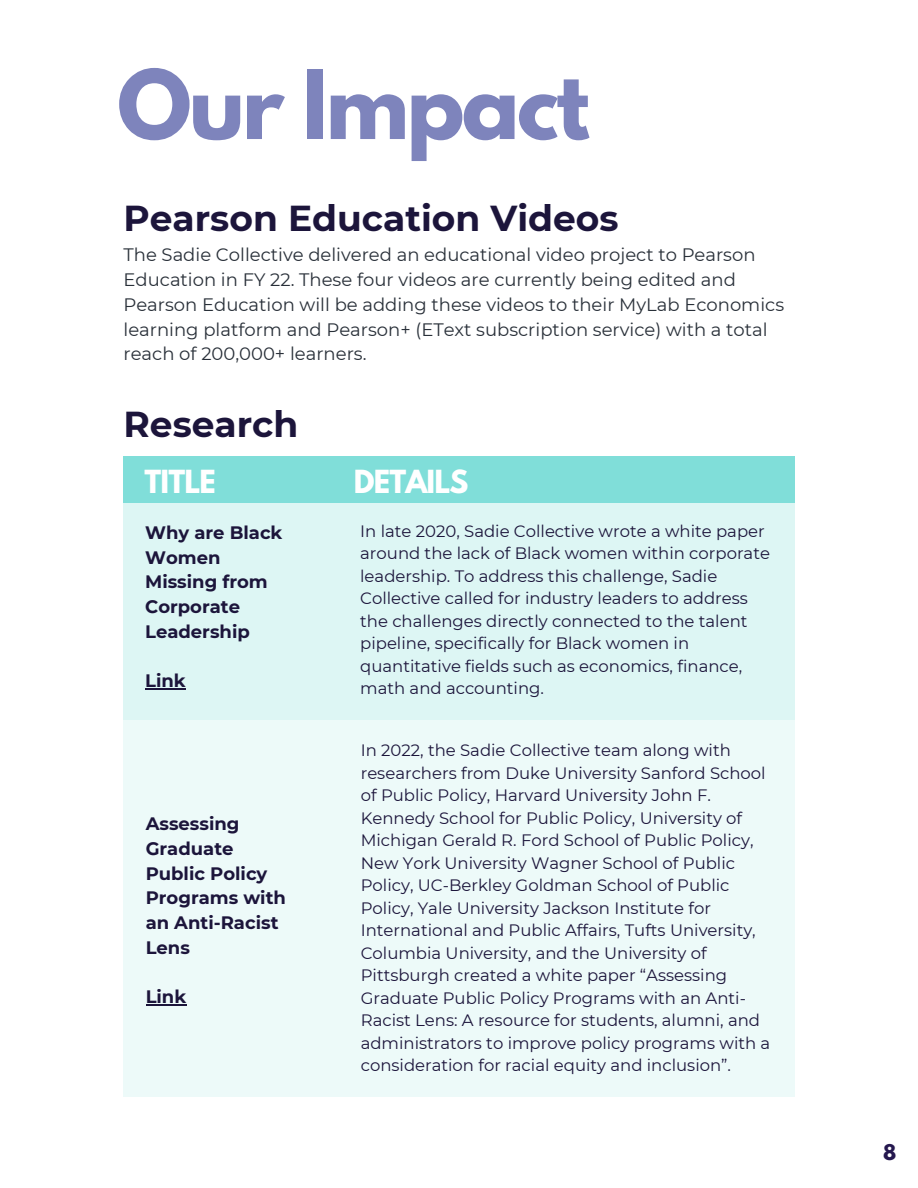
<style>
.page{position:relative;width:918px;height:1188px;background:#fff}
.page>*{position:absolute;margin:0;border:0;box-sizing:border-box;transform-origin:0 0}
.t1{font:700 84.6px "League Spartan";letter-spacing:-.03em;color:#7e84bc}
.t2{font:700 36px "Montserrat";color:#1c153b}
.t3{font:700 28.2px "League Spartan";letter-spacing:-.03em;color:#fff}
.t4{font:700 19.2px "League Spartan";color:#25184f}
.t5{font:18px/24.8px "Montserrat";color:#293039}
.t6{font:700 18px/24.8px "Montserrat";color:#1c153b}
.t7{font:16.5px/22.5px "Montserrat";color:#1c153b}
</style>
<div class="page">
<div style="left:124px;top:456px;width:671px;height:46px;background:#80ded9"></div>
<div style="left:123px;top:503px;width:672px;height:217px;background:#ddf6f4"></div>
<div style="left:123px;top:720px;width:671px;height:377px;background:#edfaf9"></div>
<hr style="left:145px;top:689px;width:41px;height:1px;background:#1c153b">
<hr style="left:146px;top:1005px;width:40px;height:1px;background:#1c153b">
<p class="t1" style="left:117px;top:63px;width:474px">Our Impact</p>
<p class="t2" style="left:124px;top:196px;width:497px">Pearson Education Videos</p>
<p class="t5" style="left:124px;top:243px;width:662px">The Sadie Collective delivered an educational video project to Pearson Education in FY 22. These four videos are currently being edited and Pearson Education will be adding these videos to their MyLab Economics learning platform and Pearson+ (EText subscription service) with a total reach of 200,000+ learners.</p>
<p class="t2" style="left:124px;top:402px;width:176px">Research</p>
<p class="t3" style="left:145px;top:468px;width:73px">TITLE</p>
<p class="t6" style="left:145px;top:520px;width:139px">Why are Black<br>Women<br>Missing from<br>Corporate<br>Leadership</p>
<p class="t6" style="left:145px;top:669px;width:42px">Link</p>
<p class="t6" style="left:146px;top:811px;width:142px">Assessing<br>Graduate<br>Public Policy<br>Programs with an Anti-Racist<br>Lens</p>
<p class="t6" style="left:146px;top:985px;width:42px">Link</p>
<p class="t3" style="left:354px;top:468px;width:116px">DETAILS</p>
<p class="t7" style="left:360px;top:520px;width:411px">In late 2020, Sadie Collective wrote a white paper around the lack of Black women within corporate leadership. To address this challenge, Sadie Collective called for industry leaders to address the challenges directly connected to the talent pipeline, specifically for Black women in quantitative fields such as economics, finance, math and accounting.</p>
<p class="t7" style="left:361px;top:739px;width:411px">In 2022, the Sadie Collective team along with researchers from Duke University Sanford School of Public Policy, Harvard University John F.<br>Kennedy School for Public Policy, University of Michigan Gerald R. Ford School of Public Policy, New York University Wagner School of Public Policy, UC-Berkley Goldman School of Public Policy, Yale University Jackson Institute for International and Public Affairs, Tufts University, Columbia University, and the University of Pittsburgh created a white paper “Assessing Graduate Public Policy Programs with an Anti-Racist Lens: A resource for students, alumni, and administrators to improve policy programs with a consideration for racial equity and inclusion”.</p>
<p class="t4" style="left:883px;top:1142px;width:15px">8</p>
</div>
